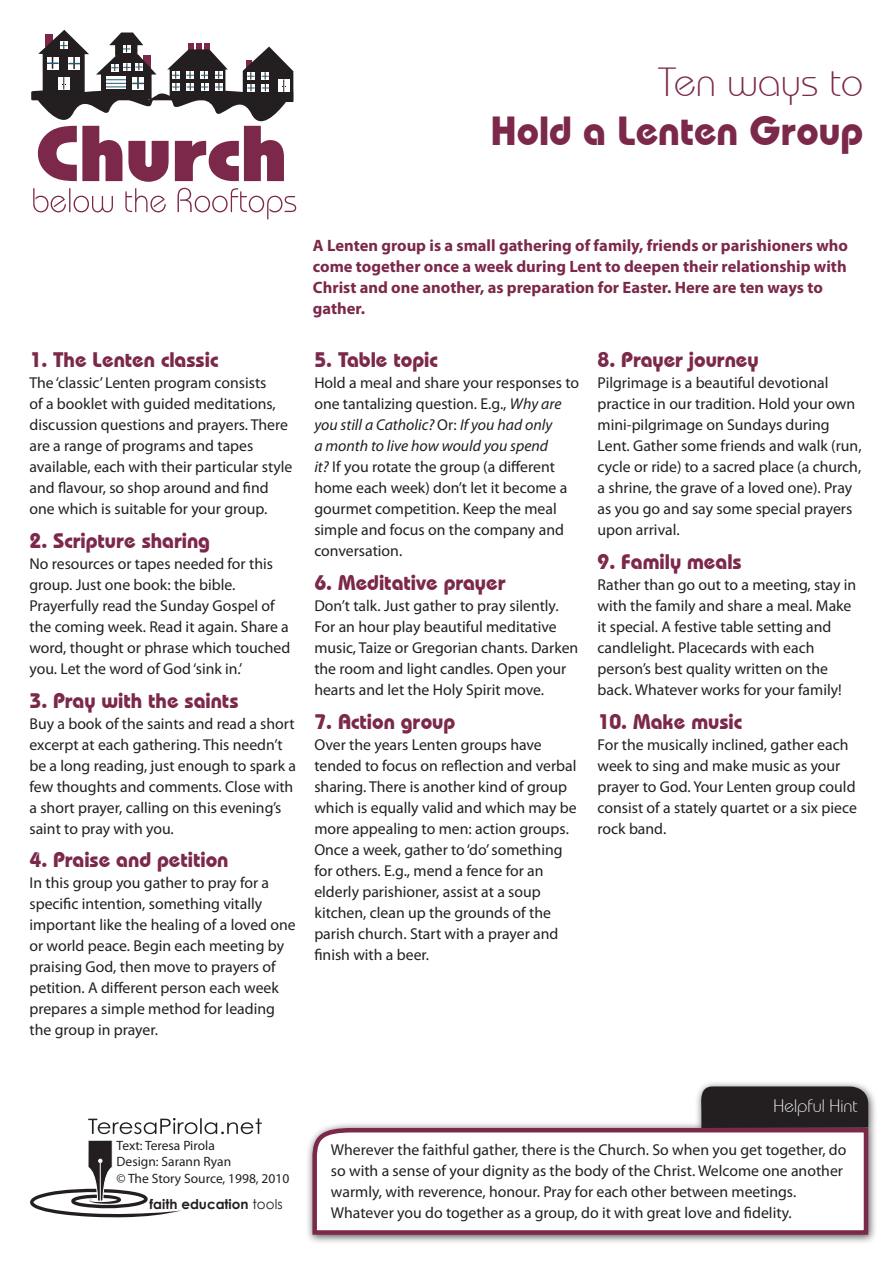
<style>
.page{position:relative;width:893px;height:1263px;background:#fff}
.page>*{position:absolute;margin:0;border:0;box-sizing:border-box;transform-origin:0 0}
.t1{font:700 40.5px "Bauhaus IT Cby BT";color:#7c284a}
.t2{font:300 40.5px "Bauhaus IT Cby BT";color:#7c284a}
.number_and_headingul{font:700 21px "Bauhaus IT Cby BT";color:#7c284a}
.t3{font:300 18px "Bauhaus IT Cby BT";color:#fff}
.introduction_ultrama{font:700 16.5px/21px "Myriad Pro";color:#7c284a}
.t4{font:15.75px/21px "Myriad Pro";color:#231f20}
.t5{font:italic 15.75px "Myriad Pro";color:#231f20}
.t6{font:13.5px/16.2px "Myriad Pro";color:#231f20}
.number_and_heading_c{font:700 13.5px "Century Gothic";color:#231f20}
.s1{font-style:italic}
.s2{font-style:normal}
.s3{font-weight:400}
</style>
<div class="page">
<div style="left:694px;top:1080px;width:184px;height:57px;background:#231f20;opacity:.75"></div>
<div style="left:699px;top:1086px;width:169px;height:35px;background:#231f20"></div>
<svg style="left:33px;top:188px;width:263px;height:31px"></svg>
<svg style="left:31px;top:30px;width:263px;height:152px"></svg>
<div style="left:306px;top:1121px;width:572px;height:123px;background:#231f20;opacity:.75"></div>
<svg style="left:310px;top:1126px;width:560px;height:111px"></svg>
<svg style="left:88px;top:1118px;width:174px;height:16px"></svg>
<svg style="left:30px;top:1140px;width:151px;height:77px"></svg>
<p class="t2" style="left:657px;top:57px;width:207px">Ten ways to</p>
<p class="t1" style="left:491px;top:106px;width:374px">Hold a Lenten Group</p>
<p class="number_and_headingul" style="left:29px;top:347px;width:190px">1. The Lenten classic</p>
<p class="t4" style="left:29px;top:372px;width:264px">The ‘classic’ Lenten program consists<br>of a booklet with guided meditations, discussion questions and prayers. There are a range of programs and tapes available, each with their particular style and flavour, so shop around and find one which is suitable for your group.</p>
<p class="number_and_headingul" style="left:29px;top:528px;width:182px">2. Scripture sharing</p>
<p class="t4" style="left:29px;top:553px;width:245px">No resources or tapes needed for this</p>
<p class="t4" style="left:29px;top:574px;width:207px">group. Just one book: the bible.</p>
<p class="t4" style="left:29px;top:595px;width:247px">Prayerfully read the Sunday Gospel of</p>
<p class="t4" style="left:29px;top:616px;width:261px">the coming week. Read it again. Share a</p>
<p class="t4" style="left:29px;top:637px;width:262px">word, thought or phrase which touched</p>
<p class="t4" style="left:29px;top:658px;width:214px">you. Let the word of God ‘sink in.’</p>
<p class="number_and_headingul" style="left:29px;top:687px;width:211px">3. Pray with the saints</p>
<p class="t4" style="left:29px;top:712px;width:267px">Buy a book of the saints and read a short</p>
<p class="t4" style="left:29px;top:733px;width:268px">excerpt at each gathering. This needn’t be a long reading, just enough to spark a few thoughts and comments. Close with a short prayer, calling on this evening’s</p>
<p class="t4" style="left:29px;top:817px;width:146px">saint to pray with you.</p>
<p class="number_and_headingul" style="left:29px;top:847px;width:201px">4. Praise and petition</p>
<p class="t4" style="left:29px;top:872px;width:241px">In this group you gather to pray for a</p>
<p class="t4" style="left:29px;top:893px;width:234px">specific intention, something vitally</p>
<p class="t4" style="left:29px;top:914px;width:268px">important like the healing of a loved one or world peace. Begin each meeting by praising God, then move to prayers of petition. A different person each week prepares a simple method for leading the group in prayer.</p>
<p class="introduction_ultrama" style="left:313px;top:234px;width:537px">A Lenten group is a small gathering of family, friends or parishioners who</p>
<p class="introduction_ultrama" style="left:313px;top:255px;width:535px">come together once a week during Lent to deepen their relationship with</p>
<p class="introduction_ultrama" style="left:313px;top:276px;width:511px">Christ and one another, as preparation for Easter. Here are ten ways to gather.</p>
<p class="number_and_headingul" style="left:314px;top:347px;width:125px">5. Table topic</p>
<p class="t4" style="left:314px;top:372px;width:266px">Hold a meal and share your responses to</p>
<p class="t4" style="left:314px;top:393px;width:249px">one tantalizing question. E.g., <span class="s1">Why are</span></p>
<p class="t5" style="left:314px;top:415px;width:239px">you still a Catholic? <span class="s2">Or:</span> If you had only</p>
<p class="t4" style="left:314px;top:435px;width:254px"><span class="s1">a month to live how would you spend<br>it?</span> If you rotate the group (a different home each week) don’t let it become a gourmet competition. Keep the meal simple and focus on the company and conversation.</p>
<p class="number_and_headingul" style="left:314px;top:570px;width:193px">6. Meditative prayer</p>
<p class="t4" style="left:314px;top:595px;width:246px">Don’t talk. Just gather to pray silently.</p>
<p class="t4" style="left:314px;top:616px;width:244px">For an hour play beautiful meditative</p>
<p class="t4" style="left:314px;top:637px;width:266px">music, Taize or Gregorian chants. Darken</p>
<p class="t4" style="left:314px;top:658px;width:254px">the room and light candles. Open your</p>
<p class="t4" style="left:314px;top:679px;width:231px">hearts and let the Holy Spirit move.</p>
<p class="number_and_headingul" style="left:314px;top:708px;width:142px">7. Action group</p>
<p class="t4" style="left:314px;top:733px;width:229px">Over the years Lenten groups have</p>
<p class="t4" style="left:314px;top:754px;width:264px">tended to focus on reflection and verbal sharing. There is another kind of group</p>
<p class="t4" style="left:314px;top:796px;width:264px">which is equally valid and which may be</p>
<p class="t4" style="left:314px;top:817px;width:256px">more appealing to men: action groups.</p>
<p class="t4" style="left:314px;top:838px;width:250px">Once a week, gather to ‘do’ something</p>
<p class="t4" style="left:314px;top:859px;width:246px">for others. E.g., mend a fence for an elderly parishioner, assist at a soup kitchen, clean up the grounds of the parish church. Start with a prayer and finish with a beer.</p>
<p class="number_and_headingul" style="left:598px;top:347px;width:163px">8. Prayer journey</p>
<p class="t4" style="left:598px;top:372px;width:232px">Pilgrimage is a beautiful devotional</p>
<p class="t4" style="left:598px;top:393px;width:259px">practice in our tradition. Hold your own</p>
<p class="t4" style="left:598px;top:414px;width:265px">mini-pilgrimage on Sundays during Lent. Gather some friends and walk (run, cycle or ride) to a sacred place (a church, a shrine, the grave of a loved one). Pray as you go and say some special prayers upon arrival.</p>
<p class="number_and_headingul" style="left:598px;top:549px;width:146px">9. Family meals</p>
<p class="t4" style="left:598px;top:574px;width:260px">Rather than go out to a meeting, stay in</p>
<p class="t4" style="left:598px;top:595px;width:255px">with the family and share a meal. Make it special. A festive table setting and</p>
<p class="t4" style="left:598px;top:637px;width:218px">candlelight. Placecards with each</p>
<p class="t4" style="left:598px;top:658px;width:246px">person’s best quality written on the back. Whatever works for your family!</p>
<p class="number_and_headingul" style="left:598px;top:708px;width:146px">10. Make music</p>
<p class="t4" style="left:598px;top:733px;width:252px">For the musically inclined, gather each</p>
<p class="t4" style="left:598px;top:754px;width:244px">week to sing and make music as your</p>
<p class="t4" style="left:598px;top:775px;width:259px">prayer to God. Your Lenten group could</p>
<p class="t4" style="left:598px;top:796px;width:261px">consist of a stately quartet or a six piece rock band.</p>
<p class="t6" style="left:117px;top:1137px;width:116px">Text: Teresa Pirola<br>Design: Sarann Ryan</p>
<p class="t6" style="left:117px;top:1170px;width:174px">© The Story Source, 1998, 2010</p>
<p class="number_and_heading_c" style="left:150px;top:1194px;width:135px">faith education <span class="s3">tools</span></p>
<p class="t3" style="left:774px;top:1095px;width:86px">Helpful Hint</p>
<p class="t4" style="left:331px;top:1139px;width:517px">Wherever the faithful gather, there is the Church. So when you get together, do so with a sense of your dignity as the body of the Christ. Welcome one another</p>
<p class="t4" style="left:331px;top:1181px;width:467px">warmly, with reverence, honour. Pray for each other between meetings.<br>Whatever you do together as a group, do it with great love and fidelity.</p>
</div>
